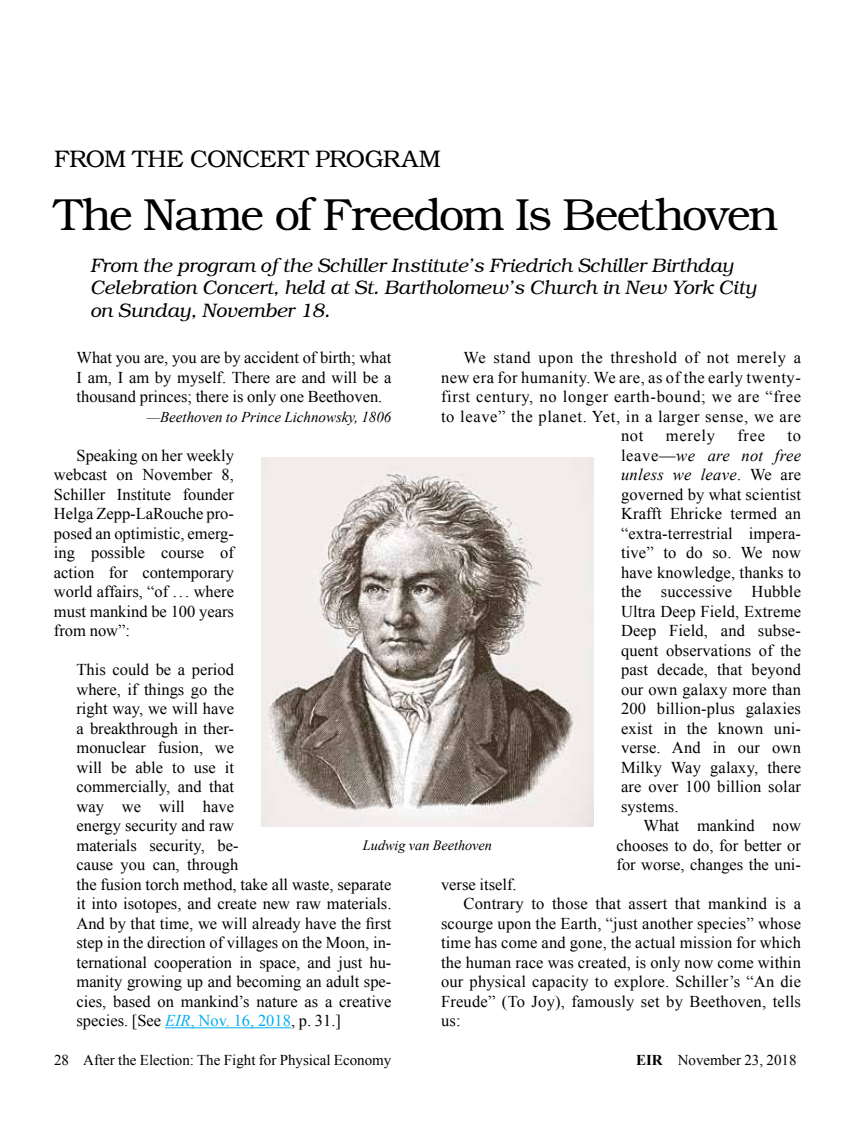
<style>
.page{position:relative;width:864px;height:1134px;background:#fff}
.page>*{position:absolute;margin:0;border:0;box-sizing:border-box;transform-origin:0 0}
.t1{font:300 45px "Bookman";letter-spacing:-.045em;color:#000}
.t2{font:300 24px "Bookman";letter-spacing:-.015em;color:#000}
.t3{font:italic 300 19.5px/22.5px "Bookman";color:#000}
.t4{font:16.5px/19.5px "Times New Roman";color:#000;text-align:justify}
.t5{font:16.5px "Times New Roman";letter-spacing:.04em;color:#000}
.t6{font:16.5px "Times New Roman";letter-spacing:.03em;color:#000}
.t7{font:15px "Times New Roman";color:#000}
.t8{font:italic 15px "Times New Roman";color:#000}
.t9{font:italic 14.25px "Times New Roman";color:#000}
.s1{font-style:italic;color:#00aeef}
.s2{color:#00aeef}
.s3{font-style:italic}
.s4{font-weight:700}
</style>
<div class="page">
<hr style="left:165px;top:1027px;width:126px;height:1px;background:#00aeef">
<img style="left:261px;top:458px;width:333px;height:368px">
<h2 class="t2" style="left:54px;top:144px;width:388px">FROM THE CONCERT PROGRAM</h2>
<h1 class="t1" style="left:54px;top:188px;width:726px">The Name of Freedom Is Beethoven</h1>
<p class="t3" style="left:90px;top:254px;width:668px">From the program of the Schiller Institute’s Friedrich Schiller Birthday<br>Celebration Concert, held at St. Bartholomew’s Church in New York City on Sunday, November 18.</p>
<p class="t4" style="left:76px;top:347px;width:317px">What you are, you are by accident of birth; what I am, I am by myself. There are and will be a thousand princes; there is only one Beethoven.</p>
<p class="t8" style="left:147px;top:406px;width:246px">—Beethoven to Prince Lichnowsky, 1806</p>
<p class="t4" style="left:54px;top:445px;width:182px;text-indent:23px">Speaking on her weekly webcast on November 8, Schiller Institute founder Helga Zepp-LaRouche pro&shy;posed an optimistic, emerg&shy;ing possible course of action for contemporary world affairs, “of .. . where must mankind be 100 years from now”:</p>
<p class="t4" style="left:76px;top:660px;width:317px;text-align:left">This could be a period<br>where, if things go the<br>right way, we will have<br>a breakthrough in ther-<br>monuclear fusion, we<br>will be able to use it<br>commercially, and that<br>way we will have<br>energy security and raw<br>materials security, be-<br>cause you can, through<br>the fusion torch method, take all waste, separate it into isotopes, and create new raw materials.<br>And by that time, we will already have the first step in the direction of villages on the Moon, in&shy;ternational cooperation in space, and just hu&shy;manity growing up and becoming an adult spe&shy;cies, based on mankind’s nature as a creative species. [See <span class="s1">EIR</span><span class="s2">, Nov. 16, 2018</span>, p. 31.]</p>
<p class="t5" style="left:464px;top:346px;width:339px">We stand upon the threshold of not merely a</p>
<p class="t6" style="left:441px;top:366px;width:362px">new era for humanity. We are, as of the early twenty-</p>
<p class="t5" style="left:441px;top:385px;width:362px">first century, no longer earth-bound; we are “free</p>
<p class="t5" style="left:441px;top:405px;width:362px">to leave” the planet. Yet, in a larger sense, we are</p>
<p class="t4" style="left:621px;top:426px;width:24px">not</p>
<p class="t4" style="left:666px;top:426px;width:51px">merely</p>
<p class="t4" style="left:737px;top:426px;width:29px">free</p>
<p class="t4" style="left:621px;top:426px;width:182px;text-indent:167px">to leave—<span class="s3">we are not free unless we leave</span>. We are governed by what scientist Krafft Ehricke termed an “extra-terrestrial impera&shy;tive” to do so. We now have knowledge, thanks to the successive Hubble Ultra Deep Field, Extreme Deep Field, and subse&shy;quent observations of the past decade, that beyond our own galaxy more than 200 billion-plus galaxies exist in the known uni&shy;verse. And in our own Milky Way galaxy, there are over 100 billion solar systems.</p>
<p class="t4" style="left:617px;top:816px;width:186px;text-indent:27px">What mankind now chooses to do, for better or for worse, changes the uni-</p>
<p class="t9" style="left:363px;top:835px;width:131px">Ludwig van Beethoven</p>
<p class="t4" style="left:441px;top:874px;width:77px">verse itself.</p>
<p class="t4" style="left:464px;top:894px;width:339px">Contrary to those that assert that mankind is a</p>
<p class="t4" style="left:441px;top:913px;width:362px">scourge upon the Earth, “just another species” whose</p>
<p class="t4" style="left:441px;top:933px;width:361px">time has come and gone, the actual mission for which</p>
<p class="t4" style="left:441px;top:952px;width:362px">the human race was created, is only now come within</p>
<p class="t4" style="left:441px;top:972px;width:362px">our physical capacity to explore. Schiller’s “An die</p>
<p class="t4" style="left:441px;top:991px;width:362px">Freude” (To Joy), famously set by Beethoven, tells</p>
<p class="t4" style="left:441px;top:1011px;width:21px">us:</p>
<p class="t7" style="left:54px;top:1050px;width:339px">28 After the Election: The Fight for Physical Economy</p>
<p class="t7" style="left:636px;top:1050px;width:162px"><span class="s4">EIR</span> November 23, 2018</p>
</div>
